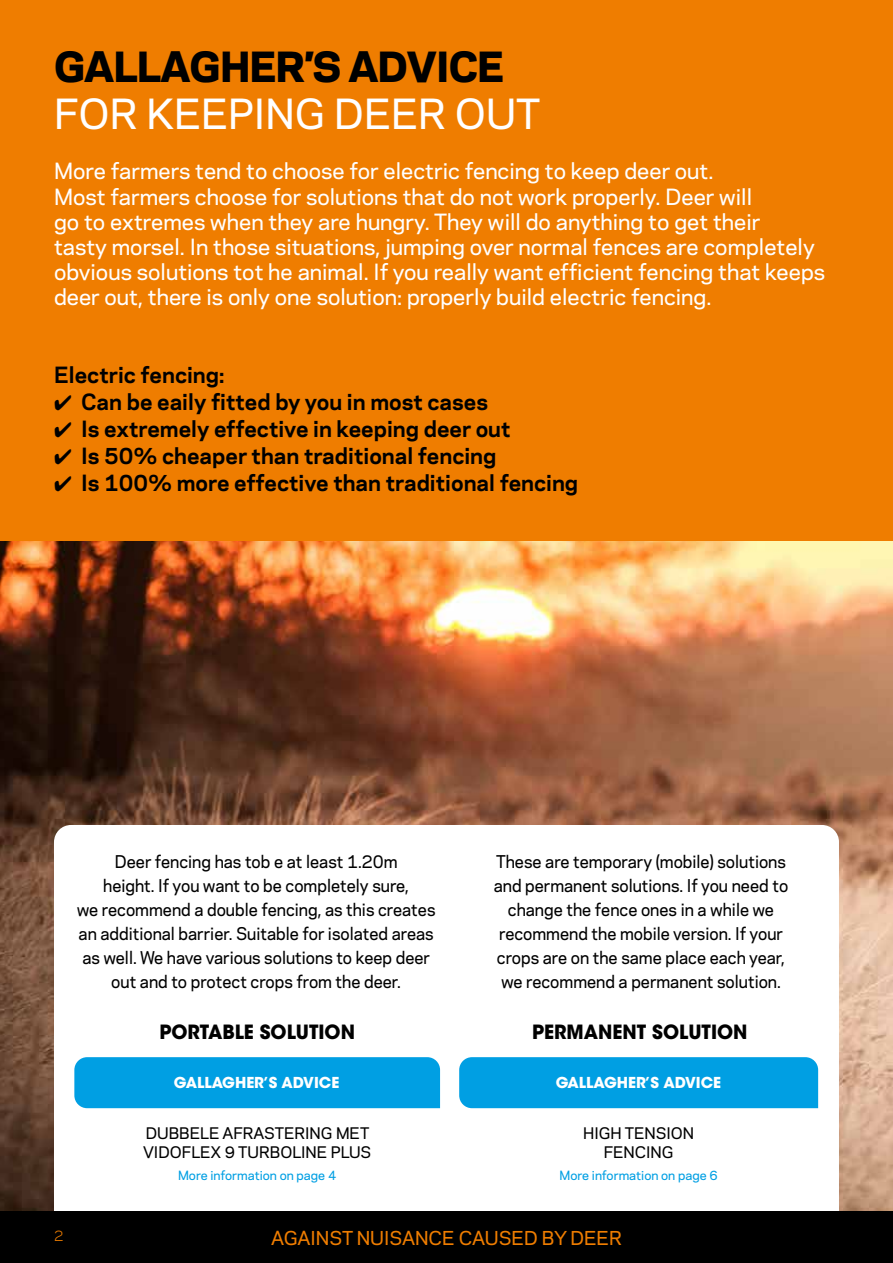
<style>
.page{position:relative;width:893px;height:1263px;background:#fff}
.page>*{position:absolute;margin:0;border:0;box-sizing:border-box;transform-origin:0 0}
.t1{font:800 39px "Galaxie Polaris";color:#000}
.t2{font:500 39px "Galaxie Polaris";color:#fff}
.t3{font:500 21px/25.2px "Galaxie Polaris";color:#fff}
.t4{font:700 21px "Galaxie Polaris";color:#000}
.t5{font:700 19.5px "ITC Avant Garde Std";color:#000}
.t6{font:500 18px "Galaxie Polaris";color:#ef7d00}
.t7{font:500 16.5px/24px "Galaxie Polaris";color:#000;text-align:center;scale:.95 1}
.t8{font:500 15px/19.5px "Galaxie Polaris";color:#000}
.t9{font:700 15px "ITC Avant Garde Std";color:#fff}
.t10{font:13.5px "Galaxie Polaris";color:#ef7d00}
.t11{font:500 12px "Galaxie Polaris";color:#009fe3}
</style>
<div class="page">
<img style="left:0;top:540px;width:893px;height:672px">
<svg style="left:54px;top:825px;width:785px;height:387px"></svg>
<div style="left:0;top:0;width:893px;height:540px;background:#ef7d00"></div>
<div style="left:0;top:1212px;width:893px;height:51px;background:#000"></div>
<div style="left:74px;top:1057px;width:366px;height:51px;background:#009fe3"></div>
<div style="left:459px;top:1057px;width:359px;height:51px;background:#009fe3"></div>
<h1 class="t1" style="left:54px;top:34px;width:451px">GALLAGHER’S ADVICE</h1>
<h1 class="t2" style="left:54px;top:85px;width:488px">FOR KEEPING DEER OUT</h1>
<p class="t3" style="left:54px;top:158px;width:773px">More farmers tend to choose for electric fencing to keep deer out.<br>Most farmers choose for solutions that do not work properly. Deer will<br>go to extremes when they are hungry. They will do anything to get their<br>tasty morsel. In those situations, jumping over normal fences are completely obvious solutions tot he animal. If you really want efficient fencing that keeps deer out, there is only one solution: properly build electric fencing.</p>
<p class="t4" style="left:54px;top:359px;width:172px">Electric fencing:</p>
<p class="t4" style="left:54px;top:386px;width:435px">✔ Can be eaily fitted by you in most cases</p>
<p class="t4" style="left:54px;top:413px;width:458px">✔ Is extremely effective in keeping deer out</p>
<p class="t4" style="left:54px;top:440px;width:444px">✔ Is 50% cheaper than traditional fencing</p>
<p class="t4" style="left:54px;top:467px;width:526px">✔ Is 100% more effective than traditional fencing</p>
<p class="t7" style="left:77px;top:849px;width:379px">Deer fencing has tob e at least 1.20m<br>height. If you want to be completely sure,<br>we recommend a double fencing, as this creates an additional barrier. Suitable for isolated areas as well. We have various solutions to keep deer out and to protect crops from the deer.</p>
<p class="t7" style="left:494px;top:849px;width:311px">These are temporary (mobile) solutions and permanent solutions. If you need to change the fence ones in a while we recommend the mobile version. If your crops are on the same place each year, we recommend a permanent solution.</p>
<p class="t5" style="left:159px;top:1019px;width:197px">PORTABLE SOLUTION</p>
<p class="t5" style="left:532px;top:1019px;width:217px">PERMANENT SOLUTION</p>
<p class="t9" style="left:174px;top:1073px;width:167px">GALLAGHER’S ADVICE</p>
<p class="t9" style="left:556px;top:1073px;width:167px">GALLAGHER’S ADVICE</p>
<p class="t8" style="left:143px;top:1122px;width:230px">DUBBELE AFRASTERING MET<br>VIDOFLEX 9 TURBOLINE PLUS</p>
<p class="t11" style="left:178px;top:1166px;width:160px">More information on page 4</p>
<p class="t8" style="left:583px;top:1122px;width:113px;text-align:center">HIGH TENSION<br>FENCING</p>
<p class="t11" style="left:559px;top:1166px;width:160px">More information on page 6</p>
<p class="t10" style="left:54px;top:1226px;width:11px">2</p>
<p class="t6" style="left:271px;top:1224px;width:352px">AGAINST NUISANCE CAUSED BY DEER</p>
</div>
